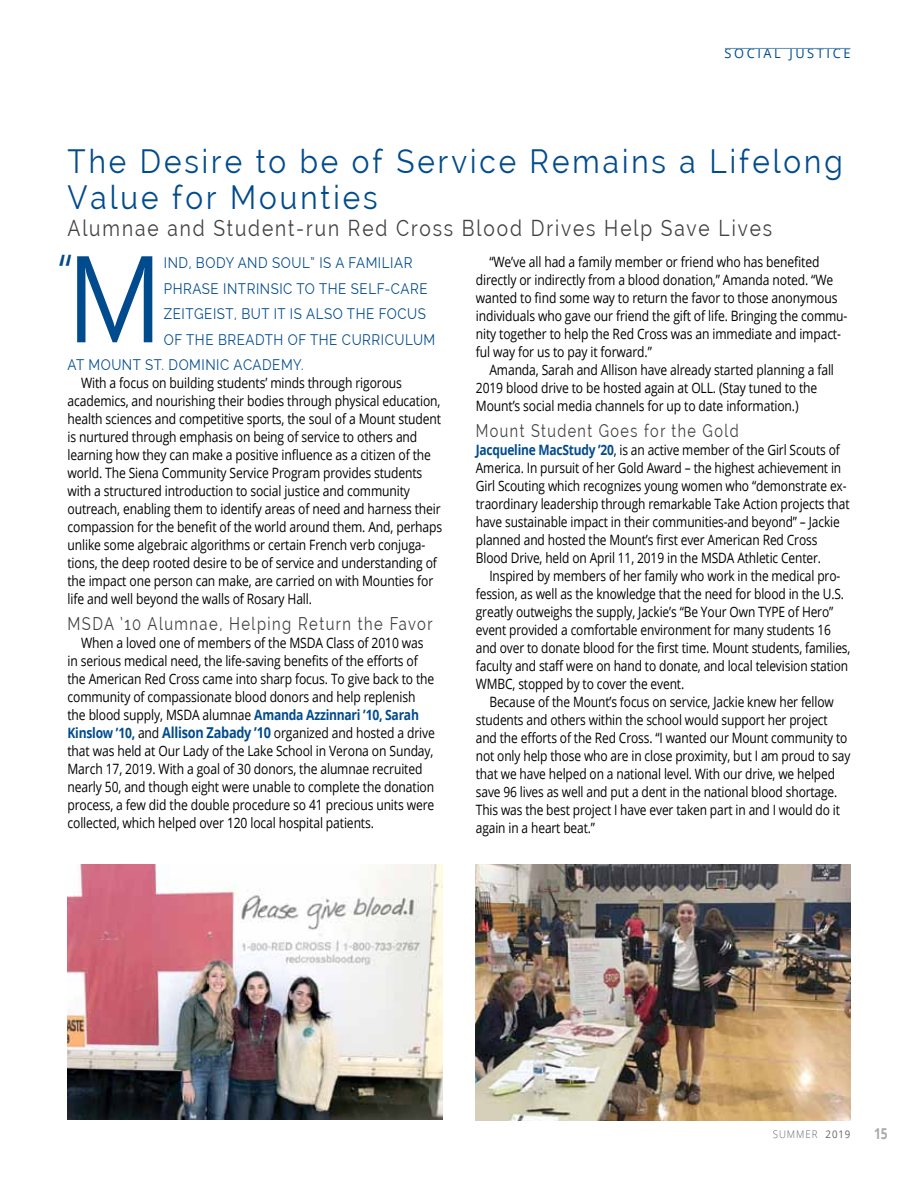
<style>
.page{position:relative;width:918px;height:1188px;background:#fff}
.page>*{position:absolute;margin:0;border:0;box-sizing:border-box;transform-origin:0 0}
.t1{font:122.85px "Ebrima";color:#004b8d;scale:.86 1}
.t2{font:50.4px "Ebrima";color:#004b8d;scale:.86 1}
.t3{font:33px/36px "Raleway";letter-spacing:.1em;color:#004b8d;scale:.9 1}
.t4{font:22.5px "Raleway";letter-spacing:.1em;color:#414042;scale:.85 1}
.t5{font:18px "Raleway";letter-spacing:.1em;color:#414042;scale:.82 1}
.t6{font:18px "Raleway";letter-spacing:.1em;color:#414042;scale:.8 1}
.t7{font:15px/25.5px "Raleway";letter-spacing:.04em;color:#004b8d;scale:.89 1}
.t8{font:700 15px "Open Sans";color:#a7a9ac;scale:.8 1}
.t9{font:14.25px/18px "Open Sans";letter-spacing:-.01em;color:#000;scale:.85 1}
.t10{font:14.25px/18px "Open Sans";letter-spacing:-.01em;color:#000;scale:.84 1}
.t11{font:13.5px "Open Sans";letter-spacing:.2em;color:#004b8d;scale:.95 1}
.t12{font:300 10.5px "Open Sans";letter-spacing:.1em;color:#636466;scale:.92 1}
.s1{font-weight:700;color:#004b8d}
.s2{font-weight:700;font-size:15px;color:#004b8d}
.s3{font-weight:400}
</style>
<div class="page">
<hr style="left:725px;top:48px;width:125px;height:1px;background:#5c95ba">
<img style="left:476px;top:864px;width:374px;height:256px">
<img style="left:68px;top:864px;width:374px;height:256px">
<p class="t11" style="left:725px;top:44px;width:86px">Soc ial Just</p>
<p class="t11" style="left:827px;top:44px;width:27px">ice</p>
<h3 class="t3" style="left:68px;top:143px;width:863px">The Desire to be of Service Remains a Lifelong<br>Value for M ounties</h3>
<h3 class="t4" style="left:68px;top:215px;width:831px">Alumnae and Student-run Red Cross Blood Drives Help Save Lives</h3>
<h2 class="t2" style="left:57px;top:238px;width:20px">“</h2>
<h1 class="t1" style="left:68px;top:211px;width:111px">M</h1>
<p class="t9" style="left:476px;top:253px;width:439px;text-indent:14px">“We’ve all had a family member or friend who has benefited directly or indirectly from a blood donation,” Amanda noted. “We wanted to find some way to return the favor to those anonymous individuals who gave our friend the gift of life. Bringing the commu&shy;nity together to help the Red Cross was an immediate and impact&shy;ful way for us to pay it forward.”</p>
<p class="t9" style="left:476px;top:361px;width:423px;text-indent:14px">Amanda, Sarah and Allison have already started planning a fall<br>2019 blood drive to be hosted again at OLL. (Stay tuned to the<br>Mount’s social media channels for up to date information.)</p>
<p class="t6" style="left:476px;top:420px;width:330px">M ount Student Goes for the Gold</p>
<p class="t10" style="left:476px;top:440px;width:446px"><span class="s1">Jacqueline MacStudy ’20</span>, is an active member of the Girl Scouts of America. I n pursuit of her Gold Award – the highest achievement in Girl Scouting which recognizes young women who “demonstrate ex&shy;traordinary leadership through remarkable Take Action projects that have sustainable impact in their communities-and beyond” – Jackie planned and hosted the Mount’s first ever American Red Cross Blood Drive, held on April 11, 2019 in the MSDA Athletic Center.</p>
<p class="t10" style="left:476px;top:566px;width:447px;text-indent:14px">I nspired by members of her family who work in the medical pro&shy;fession, as well as the knowledge that the need for blood in the U.S. greatly outweighs the supply, Jackie’s “Be Your Own TYPE of Hero” event provided a comfortable environment for many students 16 and over to donate blood for the first time. Mount students, families, faculty and staff were on hand to donate, and local television station WMBC, stopped by to cover the event.</p>
<p class="t10" style="left:476px;top:692px;width:447px;text-indent:14px">Because of the Mount’s focus on service, Jackie knew her fellow students and others within the school would support her project and the efforts of the Red Cross. “I wanted our Mount community to not only help those who are in close proximity, but I am proud to say that we have helped on a national level. With our drive, we helped save 96 lives as well and put a dent in the national blood shortage.<br>This was the best project I have ever taken part in and I would do it again in a heart beat.”</p>
<p class="t7" style="left:164px;top:250px;width:281px">ind, body and soul” is a familiar ph rase</p>
<p class="t7" style="left:223px;top:276px;width:63px">i ntri nsic</p>
<p class="t7" style="left:297px;top:276px;width:147px">to the self-care</p>
<p class="t7" style="left:164px;top:301px;width:44px">zeitgeis</p>
<p class="t7" style="left:164px;top:301px;width:274px;text-indent:62px">t, but it is also the focus of the bread</p>
<p class="t7" style="left:265px;top:327px;width:193px">th of the cu rricu lu m</p>
<p class="t7" style="left:68px;top:352px;width:209px">at Mou nt St. Domi nic Acade</p>
<p class="t7" style="left:281px;top:352px;width:27px">my.</p>
<p class="t9" style="left:67px;top:374px;width:442px;text-indent:14px">With a focus on building students’ minds through rigorous academics, and nourishing their bodies through physical education, health sciences and competitive sports, the soul of a Mount student is nurtured through emphasis on being of service to others and learning how they can make a positive influence as a citizen of the world. The Siena Community Service Program provides students with a structured introduction to social justice and community outreach, enabling them to identify areas of need and harness their compassion for the benefit of the world around them. And, perhaps unlike some algebraic algorithms or certain French verb conjuga&shy;tions, the deep rooted desire to be of service and understanding of the impact one person can make, are carried on with Mounties for life and well beyond the walls of Rosary Hall.</p>
<p class="t5" style="left:68px;top:613px;width:447px">M SDA ’10 Alumnae, Helping Return the Favor</p>
<p class="t9" style="left:67px;top:633px;width:434px;text-indent:14px">When a loved one of members of the MSDA Class of 2010 was in serious medical need, the life-saving benefits of the efforts of the American Red Cross came into sharp focus. To give back to the community of compassionate blood donors and help replenish the blood supply, MSDA alumnae <span class="s1">Amanda Azzinnari ’10, Sarah Kinslow ’10,</span> and <span class="s2">Allison Zabady ’10</span> organized and hosted a drive that was held at Our Lady of the Lake School in Verona on Sunday, March 17, 2019. With a goal of 30 donors, the alumnae recruited nearly 50, and though eight were unable to complete the donation process, a few did the double procedure so 41 precious units were collected, which helped over 120 local hospital patients.</p>
<p class="t12" style="left:773px;top:1127px;width:86px">SUMMER <span class="s3">2019</span></p>
<p class="t8" style="left:874px;top:1123px;width:19px">15</p>
</div>
